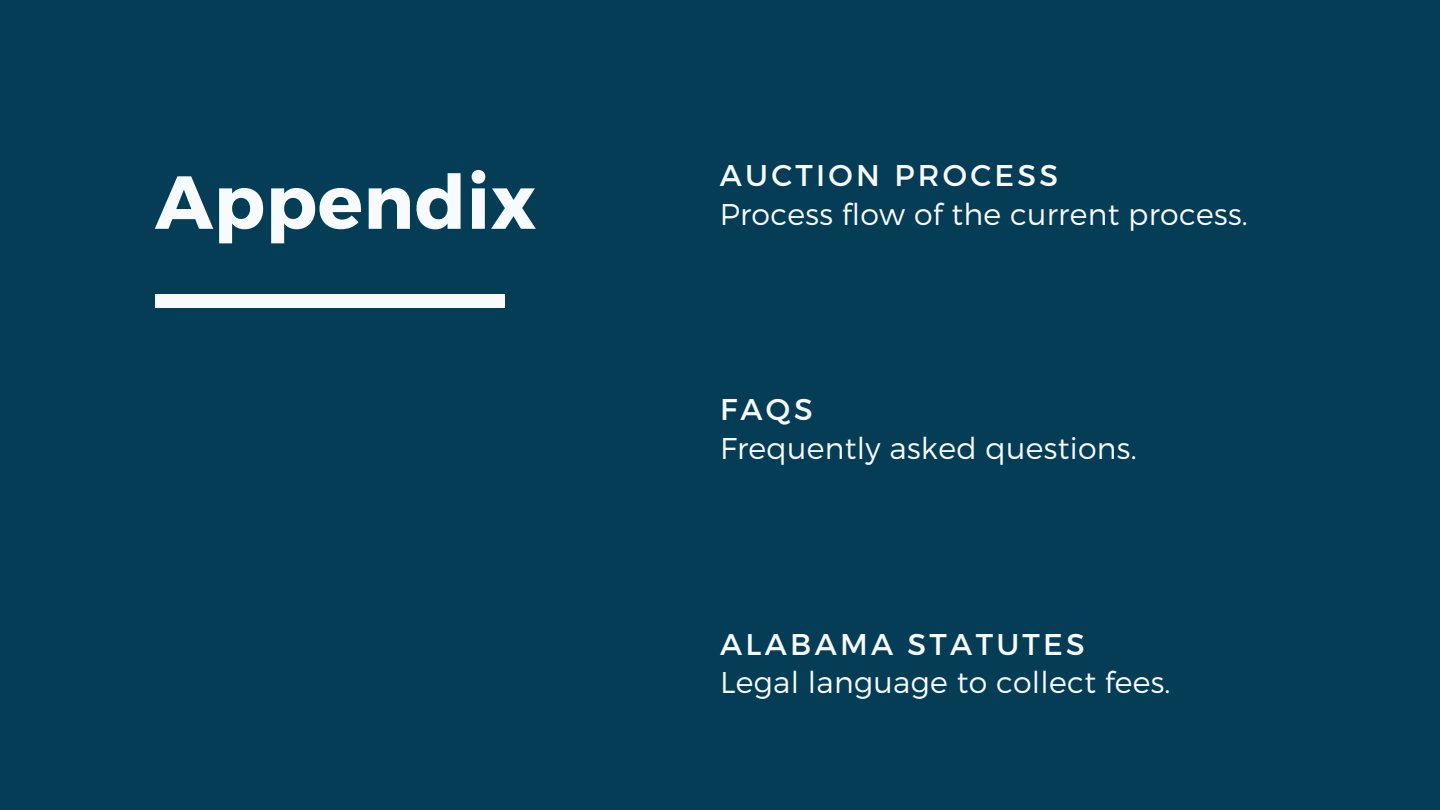
<style>
.page{position:relative;width:1440px;height:810px;background:#053d57}
.page>*{position:absolute;margin:0;border:0;box-sizing:border-box;transform-origin:0 0}
.t1{font:700 75px "Montserrat";letter-spacing:.01em;color:#f8fbfd}
.t2{font:300 30px "Montserrat";letter-spacing:.01em;color:#f8fbfd}
.t3{font:30px "Montserrat";letter-spacing:.11em;color:#f8fbfd}
</style>
<div class="page">
<div style="left:155px;top:294px;width:350px;height:14px;background:#f8fbfd"></div>
<p class="t1" style="left:155px;top:153px;width:383px">Appendix</p>
<p class="t3" style="left:720px;top:156px;width:340px">AUCTION PROCESS</p>
<p class="t2" style="left:720px;top:195px;width:530px">Process flow of the current process.</p>
<p class="t3" style="left:720px;top:390px;width:94px">FAQS</p>
<p class="t2" style="left:720px;top:429px;width:418px">Frequently asked questions.</p>
<p class="t3" style="left:720px;top:624px;width:366px">ALABAMA STATUTES</p>
<p class="t2" style="left:720px;top:663px;width:452px">Legal language to collect fees.</p>
</div>
